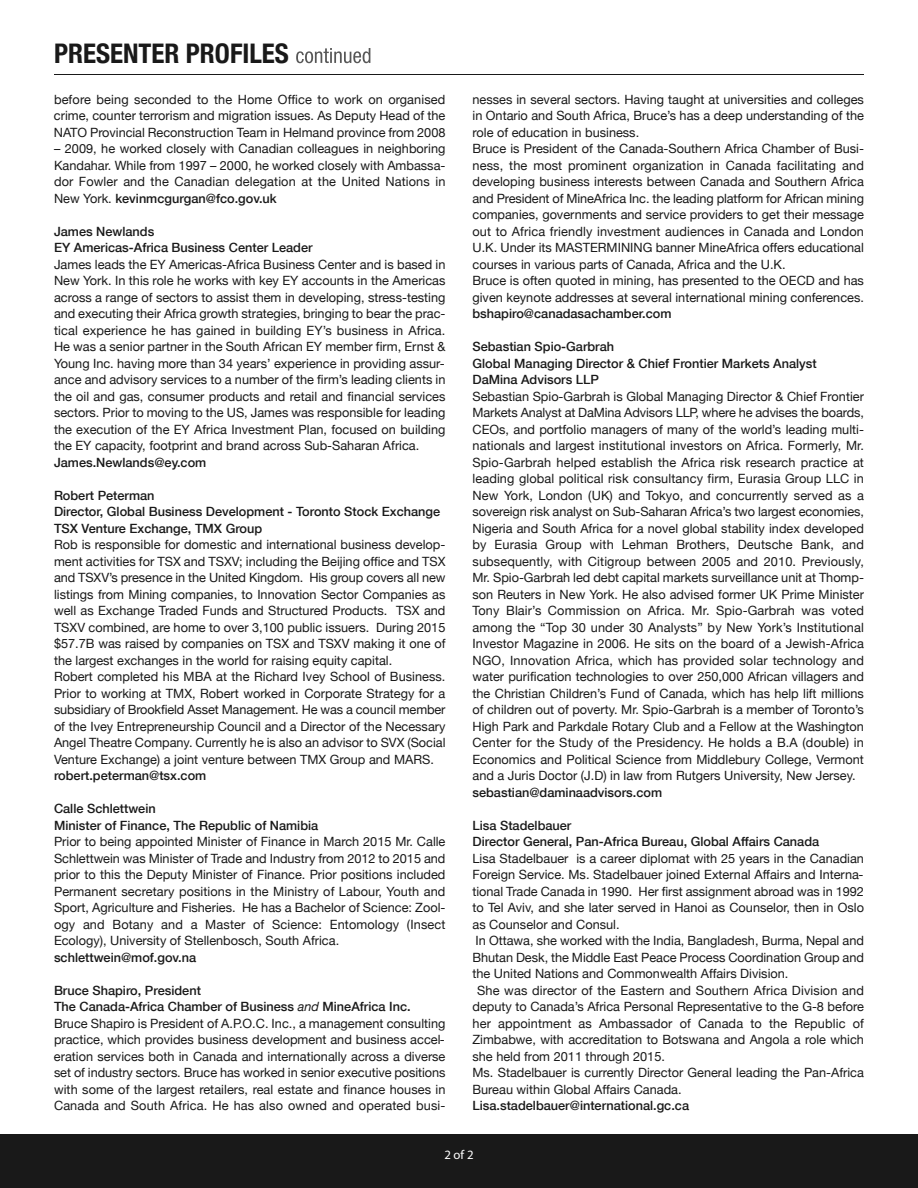
<style>
.page{position:relative;width:918px;height:1188px;background:#fff}
.page>*{position:absolute;margin:0;border:0;box-sizing:border-box;transform-origin:0 0}
.t1{font:700 condensed 27px "Helvetica Neue";color:#191919}
.t2{font:12.75px/16.5px "Helvetica Neue";color:#191919;text-align:justify}
.t3{font:500 12.75px/16.5px "Helvetica Neue";color:#191919}
.t4{font:12.75px "Myriad Pro";color:#fff}
.s1{font-weight:500}
.s2{font-style:italic}
</style>
<div class="page">
<div style="left:0;top:1134px;width:918px;height:54px;background:#191919"></div>
<hr style="left:54px;top:74px;width:810px;height:1px;background:#191919">
<svg style="left:296px;top:48px;width:74px;height:15px"></svg>
<h1 class="t1" style="left:54px;top:37px;width:236px">PRESENTER PRofilES</h1>
<p class="t2" style="left:54px;top:91px;width:393px">before being seconded to the Home Office to work on organised crime, counter terrorism and migration issues. As Deputy Head of the NATO Provincial Reconstruction Team in Helmand province from 2008</p>
<p class="t2" style="left:54px;top:140px;width:393px">– 2009, he worked closely with Canadian colleagues in neighboring Kandahar. While from 1997 – 2000, he worked closely with Ambassa&shy;dor Fowler and the Canadian delegation at the United Nations in New York. <span class="s1">kevinmcgurgan@fco.gov.uk</span></p>
<p class="t3" style="left:54px;top:223px;width:260px">James Newlands<br>EY Americas-Africa Business Center Leader</p>
<p class="t2" style="left:54px;top:256px;width:393px">James leads the EY Americas-Africa Business Center and is based in New York. In this role he works with key EY accounts in the Americas across a range of sectors to assist them in developing, stress-testing and executing their Africa growth strategies, bringing to bear the prac&shy;tical experience he has gained in building EY’s business in Africa.<br>He was a senior partner in the South African EY member firm, Ernst &amp; Young Inc. having more than 34 years’ experience in providing assur&shy;ance and advisory services to a number of the firm’s leading clients in the oil and gas, consumer products and retail and financial services sectors. Prior to moving to the US, James was responsible for leading the execution of the EY Africa Investment Plan, focused on building the EY capacity, footprint and brand across Sub-Saharan Africa.</p>
<p class="t3" style="left:54px;top:454px;width:154px">James.Newlands@ey.com</p>
<p class="t3" style="left:54px;top:487px;width:388px">Robert Peterman<br>Director, Global Business Development - Toronto Stock Exchange<br>TSX Venture Exchange, TMX Group</p>
<p class="t2" style="left:54px;top:536px;width:393px;text-align:left">Rob is responsible for domestic and international business develop&shy;ment activities for TSX and TSXV; including the Beijing office and TSX and TSXV’s presence in the United Kingdom. His group covers all new listings from Mining companies, to Innovation Sector Companies as well as Exchange Traded Funds and Structured Products. TSX and TSXV combined, are home to over 3,100 public issuers. During 2015 $57.7B was raised by companies on TSX and TSXV making it one of the largest exchanges in the world for raising equity capital.<br>Robert completed his MBA at the Richard Ivey School of Business.<br>Prior to working at TMX, Robert worked in Corporate Strategy for a subsidiary of Brookfield Asset Management. He was a council member of the Ivey Entrepreneurship Council and a Director of the Necessary Angel Theatre Company. Currently he is also an advisor to SVX (Social Venture Exchange) a joint venture between TMX Group and MARS.</p>
<p class="t3" style="left:54px;top:767px;width:154px">robert.peterman@tsx.com</p>
<p class="t3" style="left:54px;top:800px;width:266px">Calle Schlettwein<br>Minister of Finance, The Republic of Namibia</p>
<p class="t2" style="left:54px;top:833px;width:393px">Prior to being appointed Minister of Finance in March 2015 Mr. Calle Schlettwein was Minister of Trade and Industry from 2012 to 2015 and prior to this the Deputy Minister of Finance. Prior positions included Permanent secretary positions in the Ministry of Labour, Youth and Sport, Agriculture and Fisheries. He has a Bachelor of Science: Zool&shy;ogy and Botany and a Master of Science: Entomology (Insect Ecology), University of Stellenbosch, South Africa.</p>
<p class="t3" style="left:54px;top:949px;width:144px">schlettwein@mof.gov.na</p>
<p class="t2" style="left:54px;top:982px;width:393px;text-align:left"><span class="s1">Bruce Shapiro, President<br>The Canada-Africa Chamber of Business</span> <span class="s2">and</span> <span class="s1">MineAfrica Inc.<br></span>Bruce Shapiro is President of A.P.O.C. Inc., a management consulting practice, which provides business development and business accel&shy;eration services both in Canada and internationally across a diverse set of industry sectors. Bruce has worked in senior executive positions with some of the largest retailers, real estate and finance houses in Canada and South Africa. He has also owned and operated busi-</p>
<p class="t2" style="left:473px;top:91px;width:393px;text-align:left">nesses in several sectors. Having taught at universities and colleges in Ontario and South Africa, Bruce’s has a deep understanding of the role of education in business.<br>Bruce is President of the Canada-Southern Africa Chamber of Busi&shy;ness, the most prominent organization in Canada facilitating and developing business interests between Canada and Southern Africa and President of MineAfrica Inc. the leading platform for African mining companies, governments and service providers to get their message out to Africa friendly investment audiences in Canada and London U.K. Under its MASTERMINING banner MineAfrica offers educational courses in various parts of Canada, Africa and the U.K.<br>Bruce is often quoted in mining, has presented to the OECD and has given keynote addresses at several international mining conferences.</p>
<p class="t3" style="left:473px;top:305px;width:200px">bshapiro@canadasachamber.com</p>
<p class="t3" style="left:472px;top:338px;width:346px">Sebastian Spio-Garbrah<br>Global Managing Director &amp; Chief Frontier Markets Analyst<br>DaMina Advisors LLP</p>
<p class="t2" style="left:472px;top:388px;width:393px">Sebastian Spio-Garbrah is Global Managing Director &amp; Chief Frontier Markets Analyst at DaMina Advisors LLP, where he advises the boards, CEOs, and portfolio managers of many of the world’s leading multi&shy;nationals and largest institutional investors on Africa. Formerly, Mr.<br>Spio-Garbrah helped establish the Africa risk research practice at leading global political risk consultancy firm, Eurasia Group LLC in New York, London (UK) and Tokyo, and concurrently served as a sovereign risk analyst on Sub-Saharan Africa’s two largest economies, Nigeria and South Africa for a novel global stability index developed by Eurasia Group with Lehman Brothers, Deutsche Bank, and subsequently, with Citigroup between 2005 and 2010. Previously, Mr. Spio-Garbrah led debt capital markets surveillance unit at Thomp&shy;son Reuters in New York. He also advised former UK Prime Minister Tony Blair’s Commission on Africa. Mr. Spio-Garbrah was voted among the “Top 30 under 30 Analysts” by New York’s Institutional Investor Magazine in 2006. He sits on the board of a Jewish-Africa NGO, Innovation Africa, which has provided solar technology and water purification technologies to over 250,000 African villagers and the Christian Children’s Fund of Canada, which has help lift millions of children out of poverty. Mr. Spio-Garbrah is a member of Toronto’s High Park and Parkdale Rotary Club and a Fellow at the Washington Center for the Study of the Presidency. He holds a B.A (double) in Economics and Political Science from Middlebury College, Vermont and a Juris Doctor (J.D) in law from Rutgers University, New Jersey.</p>
<p class="t3" style="left:472px;top:784px;width:191px">sebastian@daminaadvisors.com</p>
<p class="t3" style="left:472px;top:817px;width:348px">Lisa Stadelbauer<br>Director General, Pan-Africa Bureau, Global Affairs Canada</p>
<p class="t2" style="left:472px;top:850px;width:393px">Lisa Stadelbauer is a career diplomat with 25 years in the Canadian</p>
<p class="t2" style="left:472px;top:866px;width:392px">Foreign Service. Ms. Stadelbauer joined External Affairs and Interna-</p>
<p class="t2" style="left:472px;top:883px;width:393px">tional Trade Canada in 1990. Her first assignment abroad was in 1992</p>
<p class="t2" style="left:472px;top:899px;width:393px">to Tel Aviv, and she later served in Hanoi as Counselor, then in Oslo</p>
<p class="t2" style="left:472px;top:916px;width:149px">as Counselor and Consul.</p>
<p class="t2" style="left:476px;top:932px;width:390px">In Ottawa, she worked with the India, Bangladesh, Burma, Nepal and</p>
<p class="t2" style="left:472px;top:949px;width:393px">Bhutan Desk, the Middle East Peace Process Coordination Group and</p>
<p class="t2" style="left:472px;top:965px;width:317px">the United Nations and Commonwealth Affairs Division.</p>
<p class="t2" style="left:477px;top:982px;width:388px">She was director of the Eastern and Southern Africa Division and</p>
<p class="t2" style="left:472px;top:998px;width:393px">deputy to Canada’s Africa Personal Representative to the G-8 before</p>
<p class="t2" style="left:472px;top:1015px;width:393px">her appointment as Ambassador of Canada to the Republic of</p>
<p class="t2" style="left:472px;top:1031px;width:393px">Zimbabwe, with accreditation to Botswana and Angola a role which</p>
<p class="t2" style="left:472px;top:1048px;width:194px">she held from 2011 through 2015.</p>
<p class="t2" style="left:472px;top:1064px;width:393px">Ms. Stadelbauer is currently Director General leading the Pan-Africa</p>
<p class="t2" style="left:472px;top:1081px;width:211px">Bureau within Global Affairs Canada.</p>
<p class="t3" style="left:472px;top:1097px;width:218px">Lisa.stadelbauer@international.gc.ca</p>
<p class="t4" style="left:444px;top:1150px;width:31px">2of2</p>
</div>
